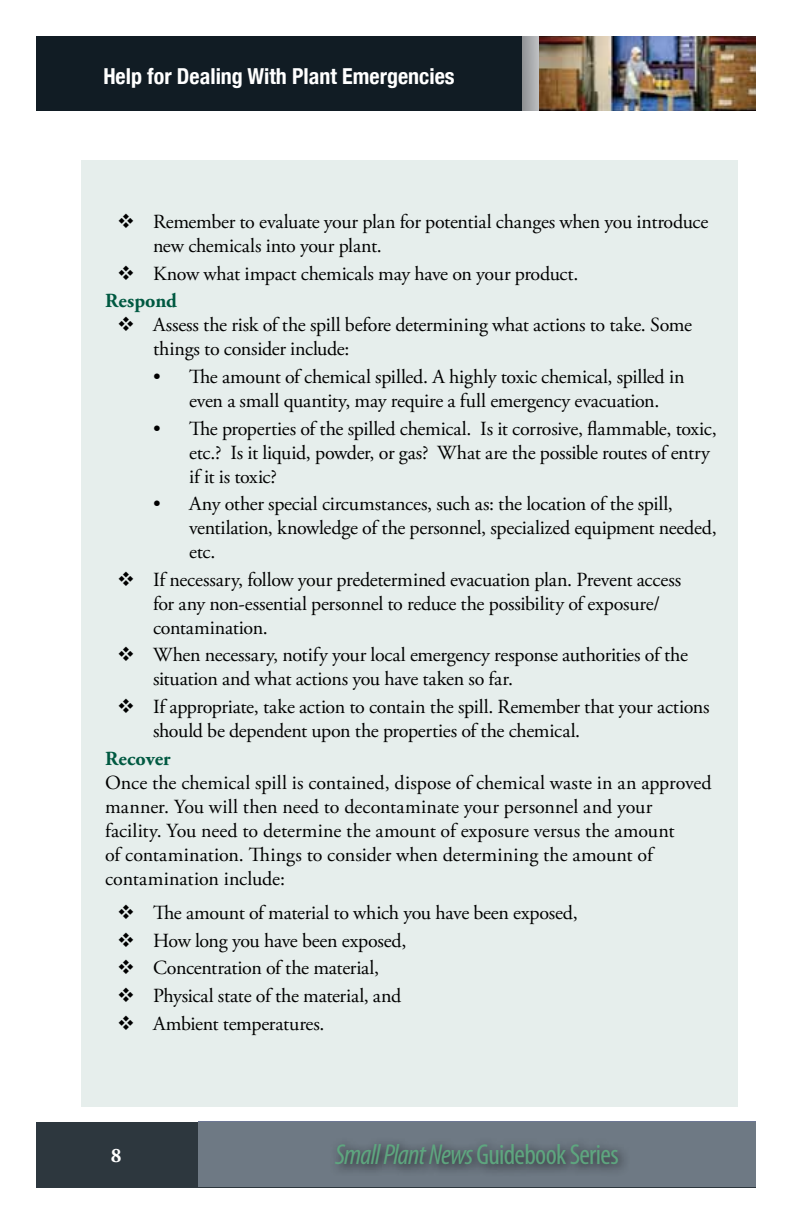
<style>
.page{position:relative;width:792px;height:1224px;background:#fff}
.page>*{position:absolute;margin:0;border:0;box-sizing:border-box;transform-origin:0 0}
.t1{font:condensed 28.8px "Myriad Pro";letter-spacing:-.025em;color:#5ea67f}
.t2{font:700 condensed 22px "Helvetica Neue";color:#fff}
.t3{font:700 20.6px "Adobe Garamond Pro";color:#fff}
.t4{font:20px/24px "Adobe Garamond Pro";letter-spacing:-.01em;color:#000}
.s1{font-weight:700;color:#005941}
.s2{font-style:italic}
</style>
<div class="page">
<div style="left:36px;top:36px;width:720px;height:75px;background:#111c24"></div>
<svg style="left:36px;top:1122px;width:720px;height:65px;background:#59646e"></svg>
<svg style="left:522px;top:36px;width:17px;height:75px"></svg>
<img style="left:539px;top:36px;width:217px;height:75px">
<div style="left:81px;top:160px;width:657px;height:947px;background:#e6eeec"></div>
<div style="left:327px;top:1135px;width:303px;height:41px;background:#000;opacity:.75"></div>
<p class="t2" style="left:103px;top:63px;width:353px">Help for Dealing With Plant Emergencies</p>
<p class="t4" style="left:153px;top:211px;width:557px">Remember to evaluate your plan for potential changes when you introduce new chemicals into your plant.</p>
<p class="t4" style="left:105px;top:260px;width:475px;line-height:27.6px;text-indent:48px">Know what impact chemicals may have on your product.<br><span class="s1">Respond</span></p>
<p class="t4" style="left:153px;top:314px;width:541px">Assess the risk of the spill before determining what actions to take. Some things to consider include:</p>
<p class="t4" style="left:153px;top:365px;width:533px;text-align:center">• The amount of chemical spilled. A highly toxic chemical, spilled in even a small quantity, may require a full emergency evacuation.</p>
<p class="t4" style="left:189px;top:417px;width:529px;text-indent:-36px">• The properties of the spilled chemical. Is it corrosive, flammable, toxic, etc.? Is it liquid, powder, or gas? What are the possible routes of entry if it is toxic?</p>
<p class="t4" style="left:189px;top:493px;width:529px;text-indent:-36px">• Any other special circumstances, such as: the location of the spill, ventilation, knowledge of the personnel, specialized equipment needed, etc.</p>
<p class="t4" style="left:153px;top:568px;width:530px">If necessary, follow your predetermined evacuation plan. Prevent access for any non-essential personnel to reduce the possibility of exposure/ contamination.</p>
<p class="t4" style="left:153px;top:644px;width:536px">When necessary, notify your local emergency response authorities of the situation and what actions you have taken so far.</p>
<p class="t4" style="left:153px;top:695px;width:558px">If appropriate, take action to contain the spill. Remember that your actions should be dependent upon the properties of the chemical.</p>
<p class="t4" style="left:105px;top:747px;width:608px"><span class="s1">Recover<br></span>Once the chemical spill is contained, dispose of chemical waste in an approved manner. You will then need to decontaminate your personnel and your facility. You need to determine the amount of exposure versus the amount<br>of contamination. Things to consider when determining the amount of contamination include:</p>
<p class="t4" style="left:153px;top:900px;width:426px;line-height:27.6px">The amount of material to which you have been exposed, How long you have been exposed,<br>Concentration of the material,<br>Physical state of the material, and<br>Ambient temperatures.</p>
<p class="t3" style="left:111px;top:1143px;width:12px">8</p>
<p class="t1" style="left:335px;top:1137px;width:285px"><span class="s2">Small Plant News</span> Guidebook Series</p>
</div>
